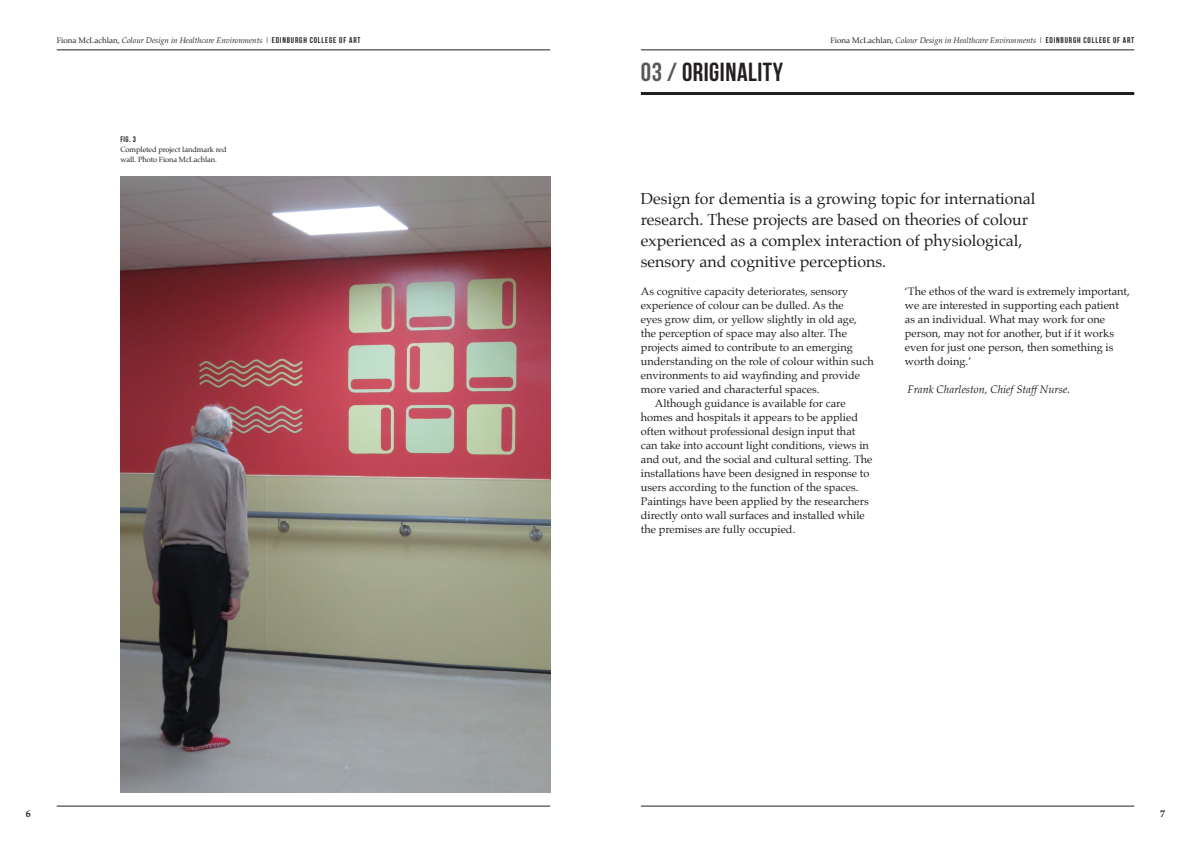
<style>
.page{position:relative;width:1191px;height:842px;background:#fff}
.page>*{position:absolute;margin:0;border:0;box-sizing:border-box;transform-origin:0 0}
._00_HEADERS{font:700 26px "Bebas Neue";letter-spacing:.02em;color:#231f20}
._02_BLACK_INTRO{font:16px/21px "Palatino";color:#231f20}
._01_INDENTED_BODY_CO{font:11px/14px "Palatino";color:#231f20}
._01a_NO_INDENT_BODY{font:11px/14px "Palatino";color:#231f20}
._01_INDENTED_BODY_CO-2{font:italic 11px "Palatino";color:#231f20}
.t1{font:700 10px "Palatino";color:#231f20}
.t2{font:italic 8px "Palatino";color:#231f20}
._04_FIGS{font:700 8px "Bebas Neue";color:#231f20}
._03_CAPTIONS{font:7.5px/10px "Palatino";letter-spacing:-.01em;color:#231f20}
.s1{font-style:normal}
.s2{font-family:"Bebas Neue";font-weight:700;font-style:normal;font-size:8.3px}
.s3{color:#57585a}
</style>
<div class="page">
<hr style="left:641px;top:50px;width:493px;height:1px;background:#231f20">
<hr style="left:641px;top:806px;width:493px;height:1px;background:#231f20">
<hr style="left:57px;top:50px;width:493px;height:1px;background:#231f20">
<hr style="left:57px;top:806px;width:493px;height:1px;background:#231f20">
<hr style="left:641px;top:92px;width:493px;height:3px;background:#231f20">
<img style="left:120px;top:176px;width:430px;height:616px">
<p class="t2" style="left:57px;top:33px;width:305px"><span class="s1">Fiona McLachlan,</span> Colour Design in Healthcare Environments <span class="s1">|</span> <span class="s2">EDINBURGH COLLEGE OF ART</span></p>
<p class="t2" style="left:830px;top:33px;width:305px"><span class="s1">Fiona McLachlan,</span> Colour Design in Healthcare Environments <span class="s1">|</span> <span class="s2">EDINBURGH COLLEGE OF ART</span></p>
<p class="_00_HEADERS" style="left:641px;top:58px;width:144px"><span class="s3">03 /</span> ORIGINALITY</p>
<p class="_04_FIGS" style="left:120px;top:135px;width:17px">FIG. 3</p>
<p class="_03_CAPTIONS" style="left:120px;top:144px;width:108px">Completed project landmark red wall. Photo Fiona McLachlan.</p>
<p class="_02_BLACK_INTRO" style="left:641px;top:188px;width:396px">Design for dementia is a growing topic for international research. These projects are based on theories of colour experienced as a complex interaction of physiological, sensory and cognitive perceptions.</p>
<p class="_01a_NO_INDENT_BODY" style="left:641px;top:284px;width:234px">As cognitive capacity deteriorates, sensory experience of colour can be dulled. As the<br>eyes grow dim, or yellow slightly in old age, the perception of space may also alter. The projects aimed to contribute to an emerging understanding on the role of colour within such environments to aid wayfinding and provide more varied and characterful spaces.</p>
<p class="_01_INDENTED_BODY_CO" style="left:641px;top:396px;width:233px;text-indent:14px">Although guidance is available for care homes and hospitals it appears to be applied often without professional design input that can take into account light conditions, views in and out, and the social and cultural setting. The installations have been designed in response to users according to the function of the spaces.<br>Paintings have been applied by the researchers directly onto wall surfaces and installed while the premises are fully occupied.</p>
<p class="_01_INDENTED_BODY_CO" style="left:905px;top:284px;width:226px">‘The ethos of the ward is extremely important, we are interested in supporting each patient as an individual. What may work for one person, may not for another, but if it works even for just one person, then something is worth doing.’</p>
<p class="_01_INDENTED_BODY_CO-2" style="left:907px;top:380px;width:164px">Frank Charleston, Chief Staff Nurse.</p>
<p class="t1" style="left:26px;top:805px;width:6px">6</p>
<p class="t1" style="left:1160px;top:805px;width:6px">7</p>
</div>
